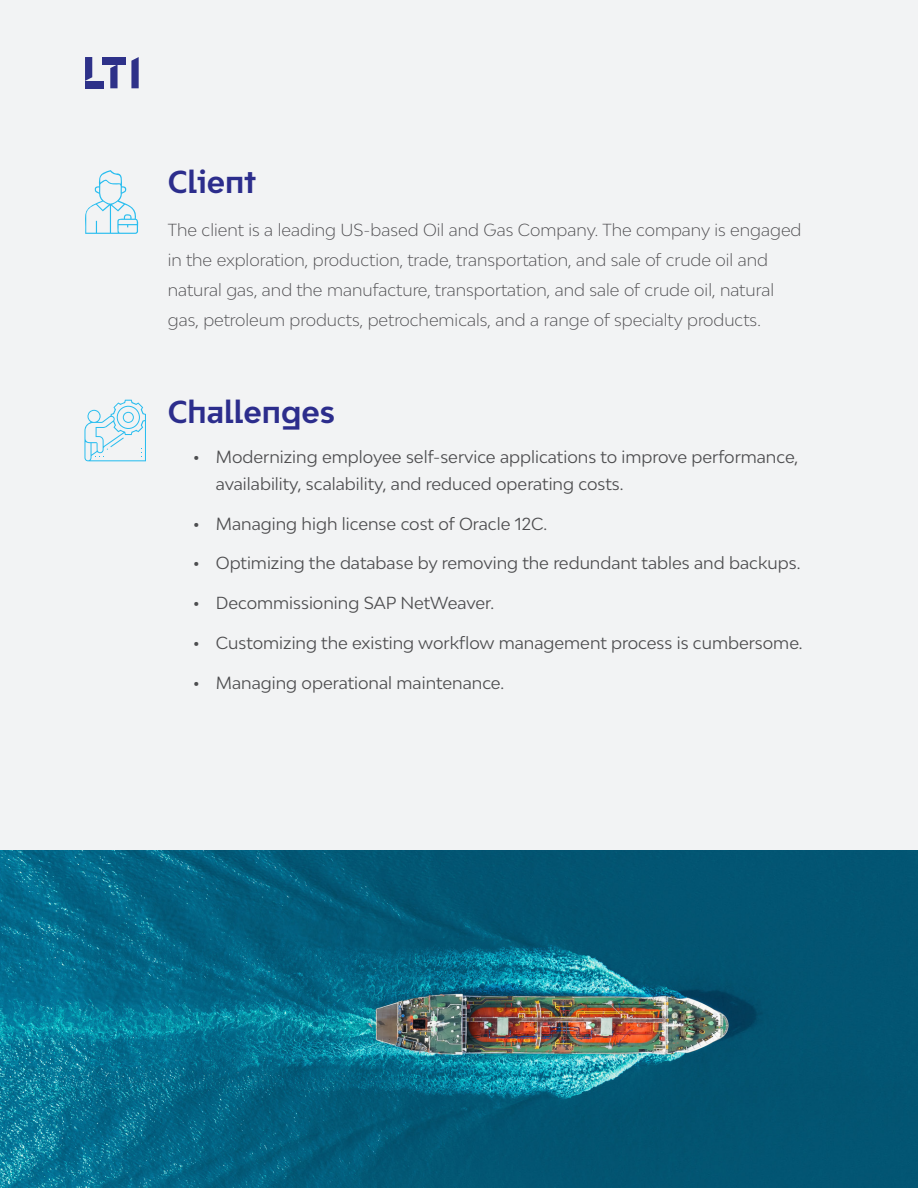
<style>
.page{position:relative;width:918px;height:1188px;background:#f2f3f4}
.page>*{position:absolute;margin:0;border:0;box-sizing:border-box;transform-origin:0 0}
.text{font:700 30px "Bw Modelica LTIBETA03";color:#2c2d8c}
.chapter_Heading-1{font:700 30px "Bw Modelica LTIBETA03";color:#2c2d8c}
.t1{font:16.5px/27px "Bw Modelica";color:#4d4d4f}
.text-2{font:300 16.5px/30px "Bw Modelica";color:#4d4c4f}
.s1{font-weight:700}
</style>
<div class="page">
<svg style="left:85px;top:57px;width:7px;height:24px"></svg>
<div style="left:85px;top:81px;width:19px;height:7px;background:#2e3189"></div>
<div style="left:102px;top:57px;width:24px;height:7px;background:#2e3189"></div>
<svg style="left:110px;top:64px;width:8px;height:24px"></svg>
<svg style="left:131px;top:57px;width:8px;height:31px"></svg>
<svg style="left:85px;top:170px;width:54px;height:64px"></svg>
<svg style="left:84px;top:400px;width:62px;height:61px"></svg>
<img style="left:0;top:851px;width:918px;height:337px">
<p class="chapter_Heading-1" style="left:168px;top:163px;width:90px">Client</p>
<p class="text-2" style="left:168px;top:215px;width:635px">The client is a leading US-based Oil and Gas Company. The company is engaged in the exploration, production, trade, transportation, and sale of crude oil and natural gas, and the manufacture, transportation, and sale of crude oil, natural gas, petroleum products, petrochemicals, and a range of specialty products.</p>
<p class="text" style="left:168px;top:392px;width:169px">Challenges</p>
<p class="t1" style="left:216px;top:443px;width:584px;text-indent:-22px"><span class="s1">•</span> Modernizing employee self-service applications to improve performance, availability, scalability, and reduced operating costs.</p>
<p class="t1" style="left:193px;top:510px;width:355px"><span class="s1">•</span> Managing high license cost of Oracle 12C.</p>
<p class="t1" style="left:193px;top:549px;width:609px"><span class="s1">•</span> Optimizing the database by removing the redundant tables and backups.</p>
<p class="t1" style="left:193px;top:589px;width:302px"><span class="s1">•</span> Decommissioning SAP NetWeaver.</p>
<p class="t1" style="left:193px;top:629px;width:611px"><span class="s1">•</span> Customizing the existing workflow management process is cumbersome.</p>
<p class="t1" style="left:193px;top:669px;width:312px"><span class="s1">•</span> Managing operational maintenance.</p>
</div>
